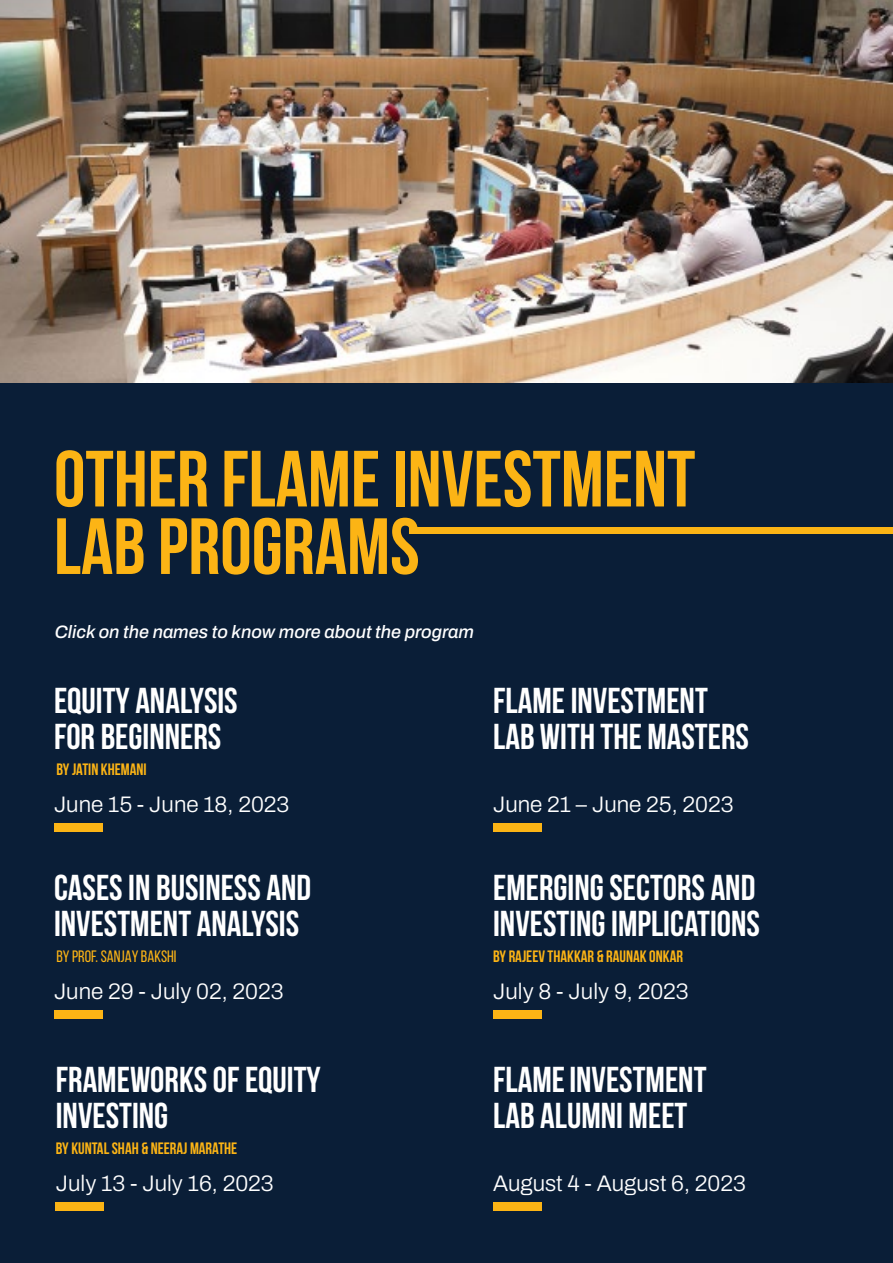
<style>
.page{position:relative;width:893px;height:1263px;background:#0a1e37}
.page>*{position:absolute;margin:0;border:0;box-sizing:border-box;transform-origin:0 0}
.t1{font:700 79.5px/67.5px "Bebas Neue";color:#fcb415}
.t2{font:700 36px/36px "Bebas Neue";color:#fff}
.t3{font:300 22.5px "Archivo";color:#fff}
.t4{font:italic 500 18px "Archivo";color:#fff}
.t5{font:700 16.5px "Bebas Neue";color:#fcb415}
.t6{font:16.5px "Bebas Neue";color:#fcb415}
</style>
<div class="page">
<div style="left:409px;top:527px;width:484px;height:6px;background:#fcb415"></div>
<div style="left:493px;top:823px;width:48px;height:8px;background:#fcb415"></div>
<img style="left:0;top:0;width:893px;height:382px">
<div style="left:54px;top:823px;width:48px;height:8px;background:#fcb415"></div>
<div style="left:56px;top:1202px;width:48px;height:8px;background:#fcb415"></div>
<div style="left:493px;top:1202px;width:48px;height:8px;background:#fcb415"></div>
<div style="left:493px;top:1010px;width:48px;height:8px;background:#fcb415"></div>
<div style="left:54px;top:1010px;width:48px;height:8px;background:#fcb415"></div>
<h1 class="t1" style="left:54px;top:444px;width:643px">OTHER FLAME INVESTMENT<br>LAB PROGRAMS</h1>
<p class="t4" style="left:55px;top:618px;width:420px">Click on the names to know more about the program</p>
<p class="t2" style="left:54px;top:682px;width:185px">EQUITY ANALYSIS<br>FOR BEGINNERS</p>
<p class="t5" style="left:57px;top:760px;width:92px">BY JATIN KHEMANI</p>
<p class="t3" style="left:54px;top:787px;width:237px">June 15 - June 18, 2023</p>
<p class="t2" style="left:493px;top:682px;width:257px">FLAME INVESTMENT<br>LAB WITH THE MASTERS</p>
<p class="t3" style="left:493px;top:787px;width:242px">June 21 – June 25, 2023</p>
<p class="t2" style="left:54px;top:869px;width:259px">CASES IN BUSINESS AND<br>INVESTMENT ANALYSIS</p>
<p class="t6" style="left:57px;top:947px;width:121px">by PROF. SANJAY BAKSHI</p>
<p class="t3" style="left:54px;top:974px;width:231px">June 29 - July 02, 2023</p>
<p class="t2" style="left:493px;top:869px;width:268px">EMERGING SECTORS AND<br>INVESTING IMPLICATIONS</p>
<p class="t5" style="left:493px;top:947px;width:191px">BY RAJEEV THAKKAR &amp; RAUNAK ONKAR</p>
<p class="t3" style="left:493px;top:974px;width:197px">July 8 - July 9, 2023</p>
<p class="t2" style="left:56px;top:1061px;width:266px">FRAMEWORKS OF EQUITY<br>INVESTING</p>
<p class="t5" style="left:56px;top:1139px;width:183px">BY KUNTAL SHAH &amp; NEERAJ MARATHE</p>
<p class="t3" style="left:56px;top:1166px;width:219px">July 13 - July 16, 2023</p>
<p class="t2" style="left:493px;top:1061px;width:215px">FLAME INVESTMENT<br>LAB ALUMNI MEET</p>
<p class="t3" style="left:493px;top:1166px;width:254px">August 4 - August 6, 2023</p>
</div>
